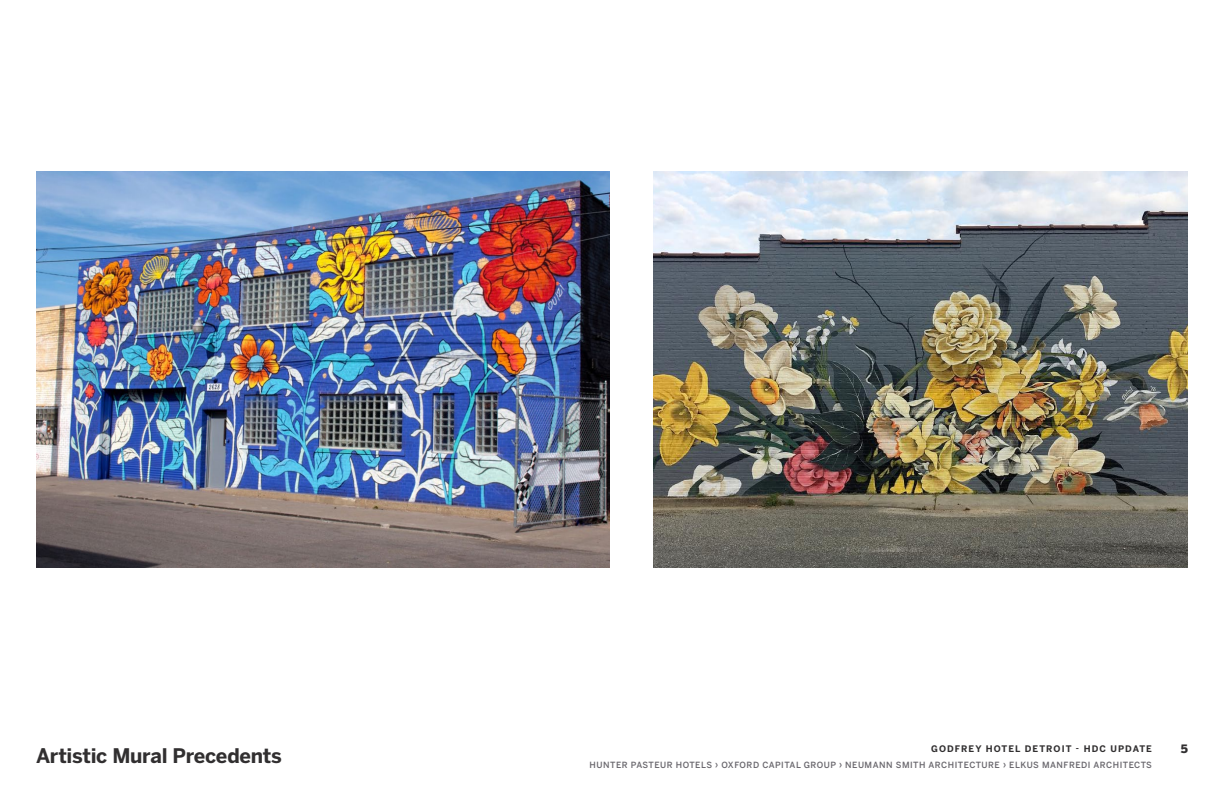
<style>
.page{position:relative;width:1224px;height:792px;background:#fff}
.page>*{position:absolute;margin:0;border:0;box-sizing:border-box;transform-origin:0 0}
.BODY_Heading_Footer{font:700 20px "Benton Sans";letter-spacing:-.015em;color:#312f30}
.t1{font:900 11.5px "Benton Sans";color:#312f30}
.t2{font:700 9px "Benton Sans";letter-spacing:.12em;color:#312f30}
.t3{font:500 8.5px "Benton Sans";letter-spacing:.06em;color:#69676d}
</style>
<div class="page">
<img style="left:653px;top:172px;width:535px;height:396px">
<img style="left:36px;top:172px;width:573px;height:396px">
<p class="BODY_Heading_Footer" style="left:36px;top:743px;width:247px">Artistic Mural Precedents</p>
<p class="t2" style="left:931px;top:743px;width:222px">GODFREY HOTEL DETROIT - HDC UPDATE</p>
<h2 class="t1" style="left:1181px;top:741px;width:9px">5</h2>
<p class="t3" style="left:590px;top:759px;width:564px">HUNTER PASTEUR HOTELS › OXFORD CAPITAL GROUP › NEUMANN SMITH ARCHITECTURE › ELKUS MANFREDI ARCHITECTS</p>
</div>
